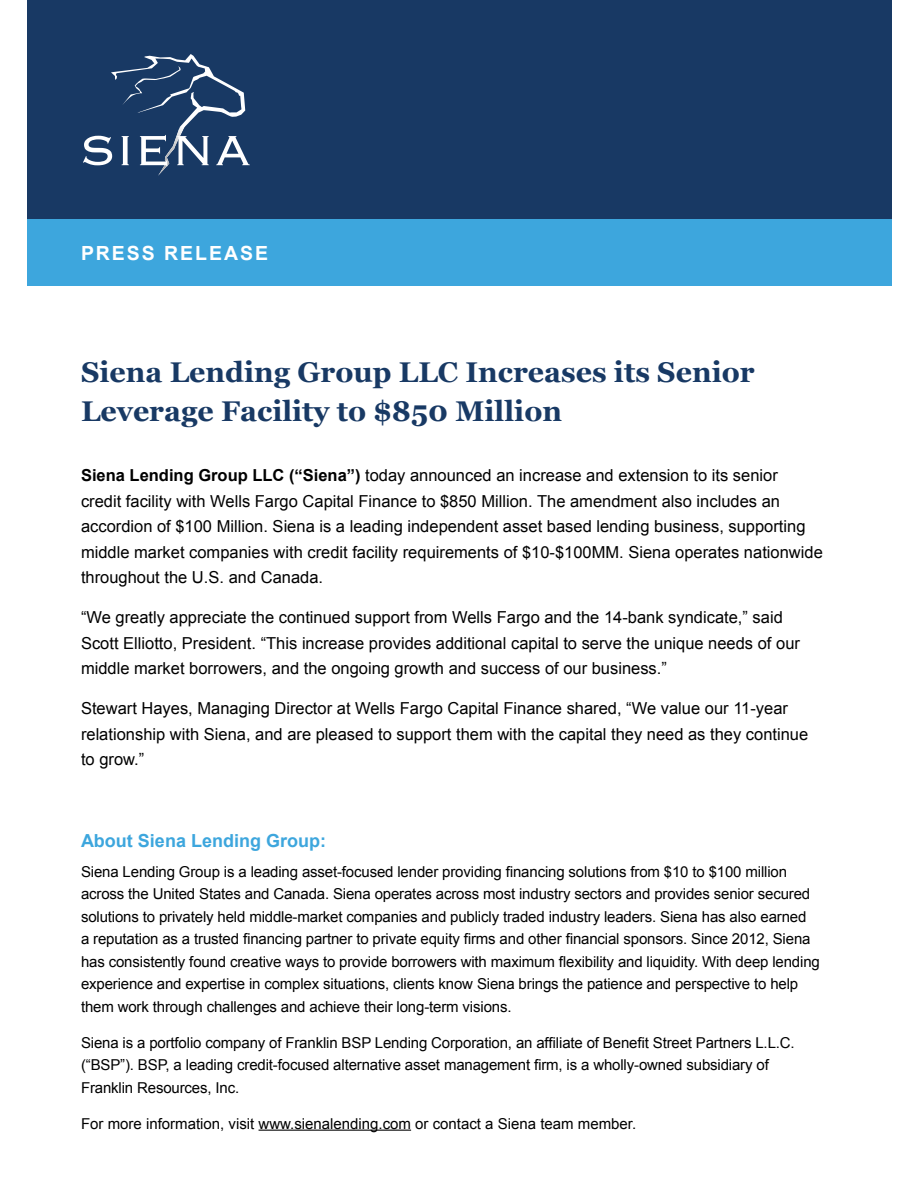
<style>
.page{position:relative;width:918px;height:1188px;background:#fff}
.page>*{position:absolute;margin:0;border:0;box-sizing:border-box;transform-origin:0 0}
.t1{font:700 28.5px/39px "Georgia";color:#183964}
.t2{font:700 19.5px "Arial";letter-spacing:.1em;color:#fff}
.t3{font:700 18px "Arial";color:#3da6dd}
.t4{font:16.5px/25.5px "Arial";color:#000}
.t5{font:15px/22.5px "Arial";letter-spacing:-.01em;color:#000}
.s1{font-weight:700}
</style>
<div class="page">
<div style="left:27px;top:0;width:864px;height:220px;background:#183964"></div>
<svg style="left:83px;top:54px;width:167px;height:122px"></svg>
<div style="left:27px;top:220px;width:864px;height:66px;background:#3da6dd"></div>
<hr style="left:259px;top:1130px;width:152px;height:1px;background:#000">
<h2 class="t2" style="left:81px;top:246px;width:189px">PRESS RELEASE</h2>
<h1 class="t1" style="left:81px;top:355px;width:675px">Siena Lending Group LLC Increases its Senior<br>Leverage Facility to $850 Million</h1>
<p class="t4" style="left:81px;top:464px;width:743px"><span class="s1">Siena Lending Group LLC (“Siena”)</span> today announced an increase and extension to its senior<br>credit facility with Wells Fargo Capital Finance to $850 Million. The amendment also includes an accordion of $100 Million. Siena is a leading independent asset based lending business, supporting middle market companies with credit facility requirements of $10-$100MM. Siena operates nationwide throughout the U.S. and Canada.</p>
<p class="t4" style="left:81px;top:606px;width:721px">“We greatly appreciate the continued support from Wells Fargo and the 14-bank syndicate,” said<br>Scott Elliotto, President. “This increase provides additional capital to serve the unique needs of our middle market borrowers, and the ongoing growth and success of our business.”</p>
<p class="t4" style="left:81px;top:697px;width:729px">Stewart Hayes, Managing Director at Wells Fargo Capital Finance shared, “We value our 11-year relationship with Siena, and are pleased to support them with the capital they need as they continue to grow.”</p>
<p class="t3" style="left:81px;top:834px;width:247px">About Siena Lending Group:</p>
<p class="t5" style="left:81px;top:860px;width:740px">Siena Lending Group is a leading asset-focused lender providing financing solutions from $10 to $100 million across the United States and Canada. Siena operates across most industry sectors and provides senior secured solutions to privately held middle-market companies and publicly traded industry leaders. Siena has also earned<br>a reputation as a trusted financing partner to private equity firms and other financial sponsors. Since 2012, Siena has consistently found creative ways to provide borrowers with maximum flexibility and liquidity. With deep lending experience and expertise in complex situations, clients know Siena brings the patience and perspective to help them work through challenges and achieve their long-term visions.</p>
<p class="t5" style="left:81px;top:1031px;width:715px">Siena is a portfolio company of Franklin BSP Lending Corporation, an affiliate of Benefit Street Partners L.L.C. (“BSP”). BSP, a leading credit-focused alternative asset management firm, is a wholly-owned subsidiary of<br>Franklin Resources, Inc.</p>
<p class="t5" style="left:81px;top:1113px;width:557px">For more information, visit www.sienalending.com or contact a Siena team member.</p>
</div>
